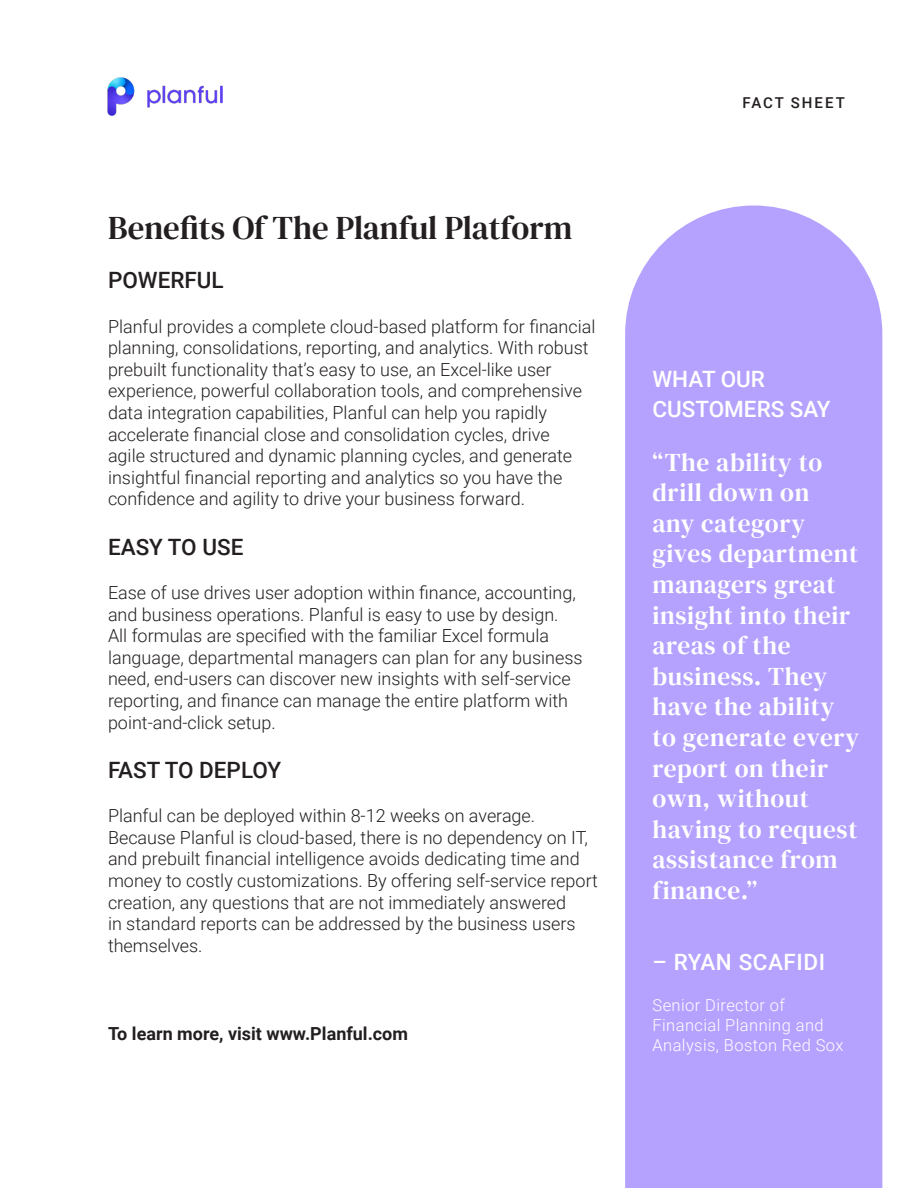
<style>
.page{position:relative;width:918px;height:1188px;background:#fff}
.page>*{position:absolute;margin:0;border:0;box-sizing:border-box;transform-origin:0 0}
.t1{font:33px "DM Serif Text";color:#231f20}
.t2{font:25.5px/30.6px "DM Serif Text";letter-spacing:.025em;color:#fff}
.t3{font:500 22.5px "Roboto";color:#231f20}
.t4{font:500 22.5px/30.6px "Roboto";color:#fff}
.t5{font:500 22.5px "Roboto";letter-spacing:.025em;color:#fff}
.t6{font:300 18px/21.6px "Roboto";color:#231f20}
.t7{font:700 18px "Roboto";color:#231f20}
.t8{font:300 16.5px/19.8px "Roboto";letter-spacing:.025em;color:#fff}
.t9{font:500 15px "Roboto";letter-spacing:.135em;color:#231f20}
</style>
<div class="page">
<img style="left:108px;top:77px;width:114px;height:39px">
<div style="left:625px;top:206px;width:257px;height:982px;background:#b5a2fe"></div>
<p class="t1" style="left:108px;top:209px;width:466px">Benefits Of The Planful Platform</p>
<p class="t3" style="left:108px;top:265px;width:117px">POWERFUL</p>
<p class="t6" style="left:108px;top:315px;width:489px">Planful provides a complete cloud-based platform for financial planning, consolidations, reporting, and analytics. With robust prebuilt functionality that’s easy to use, an Excel-like user experience, powerful collaboration tools, and comprehensive data integration capabilities, Planful can help you rapidly accelerate financial close and consolidation cycles, drive<br>agile structured and dynamic planning cycles, and generate insightful financial reporting and analytics so you have the confidence and agility to drive your business forward.</p>
<p class="t3" style="left:108px;top:531px;width:137px">EASY TO USE</p>
<p class="t6" style="left:108px;top:581px;width:476px">Ease of use drives user adoption within finance, accounting, and business operations. Planful is easy to use by design.<br>All formulas are specified with the familiar Excel formula language, departmental managers can plan for any business need, end-users can discover new insights with self-service reporting, and finance can manage the entire platform with point-and-click setup.</p>
<p class="t3" style="left:108px;top:754px;width:175px">FAST TO DEPLOY</p>
<p class="t6" style="left:108px;top:804px;width:491px">Planful can be deployed within 8-12 weeks on average.<br>Because Planful is cloud-based, there is no dependency on IT, and prebuilt financial intelligence avoids dedicating time and money to costly customizations. By offering self-service report creation, any questions that are not immediately answered<br>in standard reports can be addressed by the business users themselves.</p>
<p class="t7" style="left:108px;top:1021px;width:302px">To learn more, visit www.Planful.com</p>
<p class="t9" style="left:743px;top:92px;width:104px">FACT SHEET</p>
<p class="t4" style="left:652px;top:363px;width:180px">WHAT OUR<br>CUSTOMERS SAY</p>
<p class="t2" style="left:652px;top:447px;width:208px">“The ability to drill down on<br>any category gives department managers great insight into their areas of the business. They have the ability to generate every report on their own, without having to request assistance from finance.”</p>
<p class="t5" style="left:652px;top:946px;width:174px">– RYAN SCAFIDI</p>
<p class="t8" style="left:652px;top:995px;width:192px">Senior Director of<br>Financial Planning and<br>Analysis, Boston Red Sox</p>
</div>
